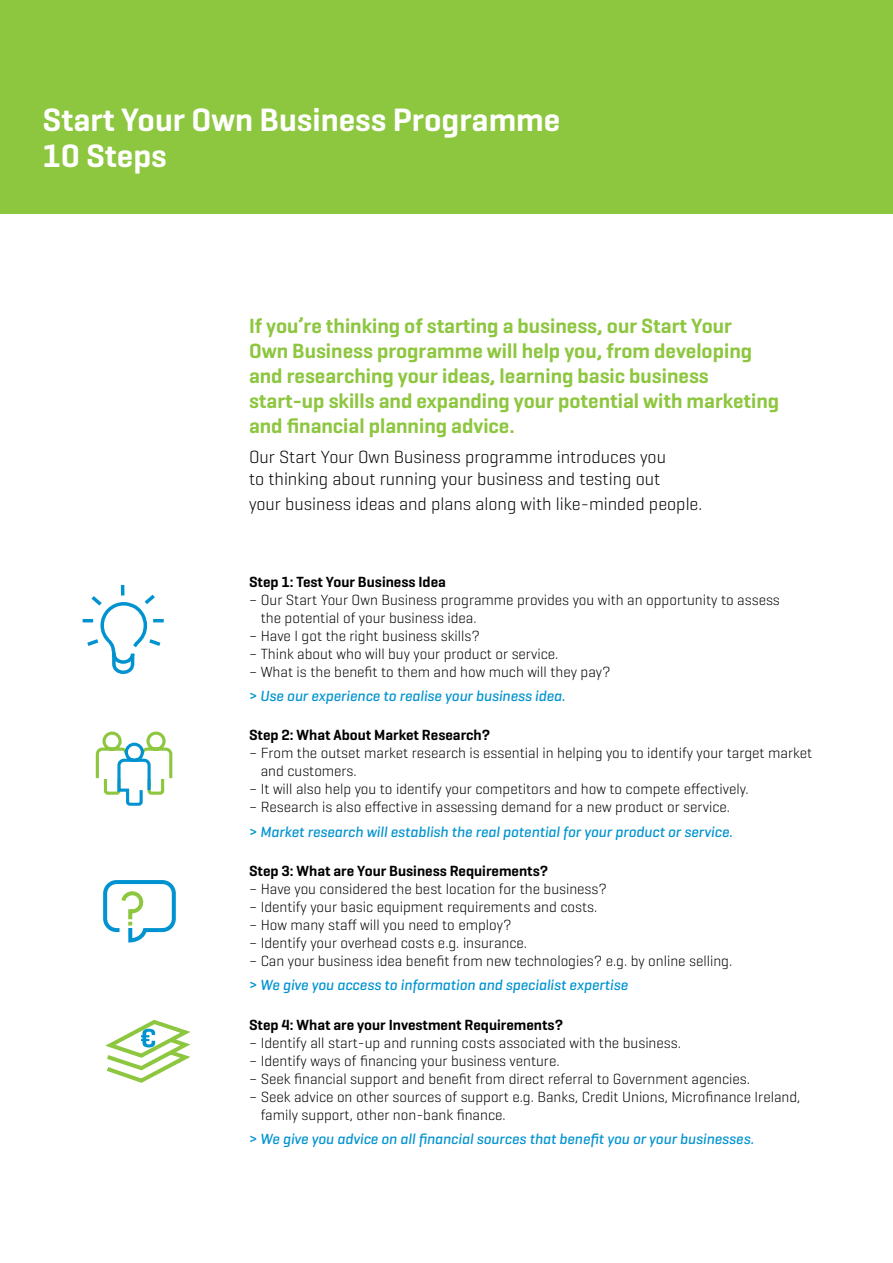
<style>
.page{position:relative;width:893px;height:1263px;background:#fff}
.page>*{position:absolute;margin:0;border:0;box-sizing:border-box;transform-origin:0 0}
.t1{font:600 33px/36px "Geogrotesque";color:#fff}
.t2{font:600 21px/25.2px "Geogrotesque";color:#8dc63f}
.t3{font:300 18px/21.6px "Geogrotesque";color:#000}
.t4{font:300 15px/18px "Geogrotesque";color:#000}
.t5{font:italic 500 15px "Geogrotesque";color:#0093d0}
.t6{font:600 15px "Geogrotesque";color:#000}
.s1{font-weight:500;font-style:italic;color:#0093d0}
.s2{font-weight:500;font-style:italic;color:#fff}
</style>
<div class="page">
<div style="left:0;top:0;width:893px;height:214px;background:#8dc63f"></div>
<svg style="left:82px;top:585px;width:82px;height:89px"></svg>
<svg style="left:95px;top:731px;width:78px;height:75px"></svg>
<svg style="left:103px;top:880px;width:73px;height:63px"></svg>
<svg style="left:105px;top:1019px;width:86px;height:64px"></svg>
<h1 class="t1" style="left:43px;top:101px;width:519px">Start Your Own Business Programme<br>10 Steps</h1>
<p class="t2" style="left:249px;top:313px;width:532px">If you’re thinking of starting a business, our Start Your<br>Own Business programme will help you, from developing and researching your ideas, learning basic business start-up skills and expanding your potential with marketing and financial planning advice.</p>
<p class="t3" style="left:249px;top:446px;width:419px">Our Start Your Own Business programme introduces you to thinking about running your business and testing out</p>
<p class="t3" style="left:249px;top:493px;width:455px">your business ideas and plans along with like-minded people.</p>
<p class="t6" style="left:249px;top:572px;width:198px">Step 1: Test Your Business Idea</p>
<p class="t4" style="left:261px;top:590px;width:521px;text-indent:-12px">– Our Start Your Own Business programme provides you with an opportunity to assess the potential of your business idea.</p>
<p class="t4" style="left:249px;top:626px;width:232px">– Have I got the right business skills?</p>
<p class="t4" style="left:249px;top:644px;width:311px">– Think about who will buy your product or service.</p>
<p class="t4" style="left:249px;top:662px;width:363px">– What is the benefit to them and how much will they pay?</p>
<p class="t5" style="left:249px;top:686px;width:318px">&gt; Use our experience to realise your business idea.</p>
<p class="t6" style="left:249px;top:726px;width:243px">Step 2: What About Market Research?</p>
<p class="t4" style="left:261px;top:744px;width:553px;text-indent:-12px">– From the outset market research is essential in helping you to identify your target market and customers.</p>
<p class="t4" style="left:249px;top:780px;width:501px">– It will also help you to identify your competitors and how to compete effectively.</p>
<p class="t4" style="left:249px;top:798px;width:483px">– Research is also effective in assessing demand for a new product or service.</p>
<p class="t5" style="left:249px;top:822px;width:485px">&gt; Market research will establish the real potential for your product or service.</p>
<p class="t6" style="left:249px;top:861px;width:301px">Step 3: What are Your Business Requirements?</p>
<p class="t4" style="left:249px;top:879px;width:360px">– Have you considered the best location for the business?</p>
<p class="t4" style="left:249px;top:897px;width:350px">– Identify your basic equipment requirements and costs.</p>
<p class="t4" style="left:249px;top:915px;width:264px">– How many staff will you need to employ?</p>
<p class="t4" style="left:249px;top:933px;width:280px">– Identify your overhead costs e.g. insurance.</p>
<p class="t4" style="left:249px;top:948px;width:485px;line-height:24.3px">– Can your business idea benefit from new technologies? e.g. by online selling. <span class="s1">&gt; We give you access to information and specialist expertise</span><span class="s2">.</span></p>
<p class="t6" style="left:249px;top:1015px;width:316px">Step 4: What are your Investment Requirements?</p>
<p class="t4" style="left:249px;top:1033px;width:433px">– Identify all start-up and running costs associated with the business.</p>
<p class="t4" style="left:249px;top:1051px;width:312px">– Identify ways of financing your business venture.</p>
<p class="t4" style="left:249px;top:1069px;width:503px">– Seek financial support and benefit from direct referral to Government agencies.</p>
<p class="t4" style="left:261px;top:1087px;width:541px;text-indent:-12px">– Seek advice on other sources of support e.g. Banks, Credit Unions, Microfinance Ireland, family support, other non-bank finance.</p>
<p class="t5" style="left:249px;top:1129px;width:506px">&gt; We give you advice on all financial sources that benefit you or your businesses.</p>
</div>
